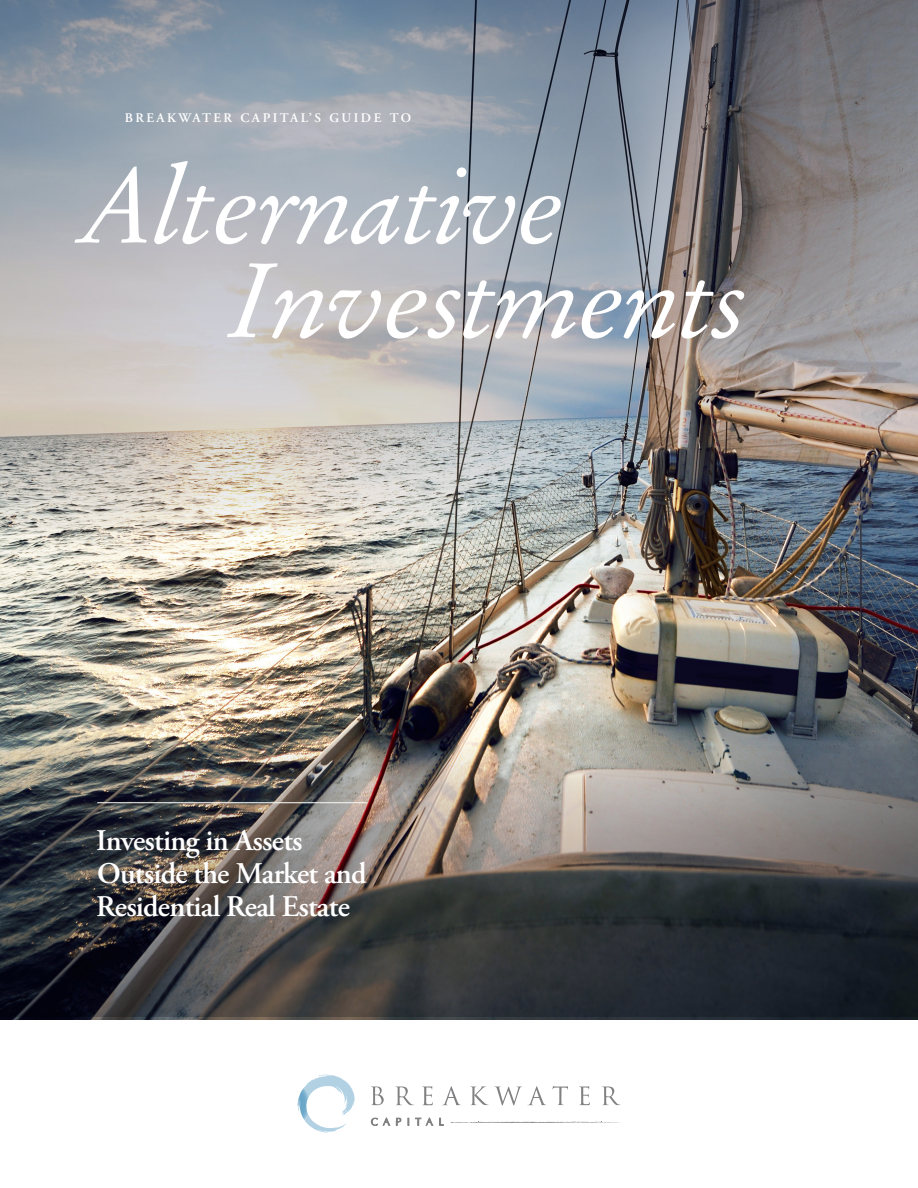
<style>
.page{position:relative;width:918px;height:1188px;background:#fff}
.page>*{position:absolute;margin:0;border:0;box-sizing:border-box;transform-origin:0 0}
.t1{font:italic 104.55px "Stempel Garamond LT Std";letter-spacing:-.02em;color:#fff}
.t2{font:600 30px/33px "Adobe Garamond Pro";letter-spacing:-.025em;color:#fff}
.t3{font:600 13.05px "Adobe Garamond Pro";letter-spacing:.19em;color:#fff}
</style>
<div class="page">
<img style="left:0;top:534px;width:918px;height:485px">
<img style="left:0;top:0;width:918px;height:534px">
<svg style="left:0;top:746px;width:918px;height:270px"></svg>
<hr style="left:97px;top:802px;width:270px;height:1px;background:#f5f5f2">
<svg style="left:297px;top:1075px;width:50px;height:58px"></svg>
<svg style="left:450px;top:1122px;width:169px;height:1px"></svg>
<svg style="left:371px;top:1087px;width:13px;height:18px"></svg>
<svg style="left:396px;top:1086px;width:18px;height:19px"></svg>
<svg style="left:422px;top:1086px;width:11px;height:19px"></svg>
<svg style="left:442px;top:1086px;width:19px;height:19px"></svg>
<svg style="left:471px;top:1087px;width:50px;height:18px"></svg>
<svg style="left:528px;top:1086px;width:18px;height:19px"></svg>
<svg style="left:552px;top:1086px;width:16px;height:19px"></svg>
<svg style="left:579px;top:1086px;width:11px;height:19px"></svg>
<svg style="left:602px;top:1086px;width:19px;height:19px"></svg>
<svg style="left:371px;top:1118px;width:19px;height:8px"></svg>
<svg style="left:396px;top:1118px;width:5px;height:8px"></svg>
<svg style="left:407px;top:1118px;width:2px;height:8px"></svg>
<svg style="left:415px;top:1118px;width:18px;height:8px"></svg>
<svg style="left:439px;top:1118px;width:5px;height:8px"></svg>
<p class="t3" style="left:125px;top:110px;width:288px">BREAKWATER CAPITAL’S GUIDE TO</p>
<p class="t1" style="left:78px;top:142px;width:493px">Alternative</p>
<p class="t1" style="left:226px;top:236px;width:528px">Investments</p>
<p class="t2" style="left:96px;top:824px;width:272px">Investing in Assets<br>Outside the Market and<br>Residential Real Estate</p>
</div>
